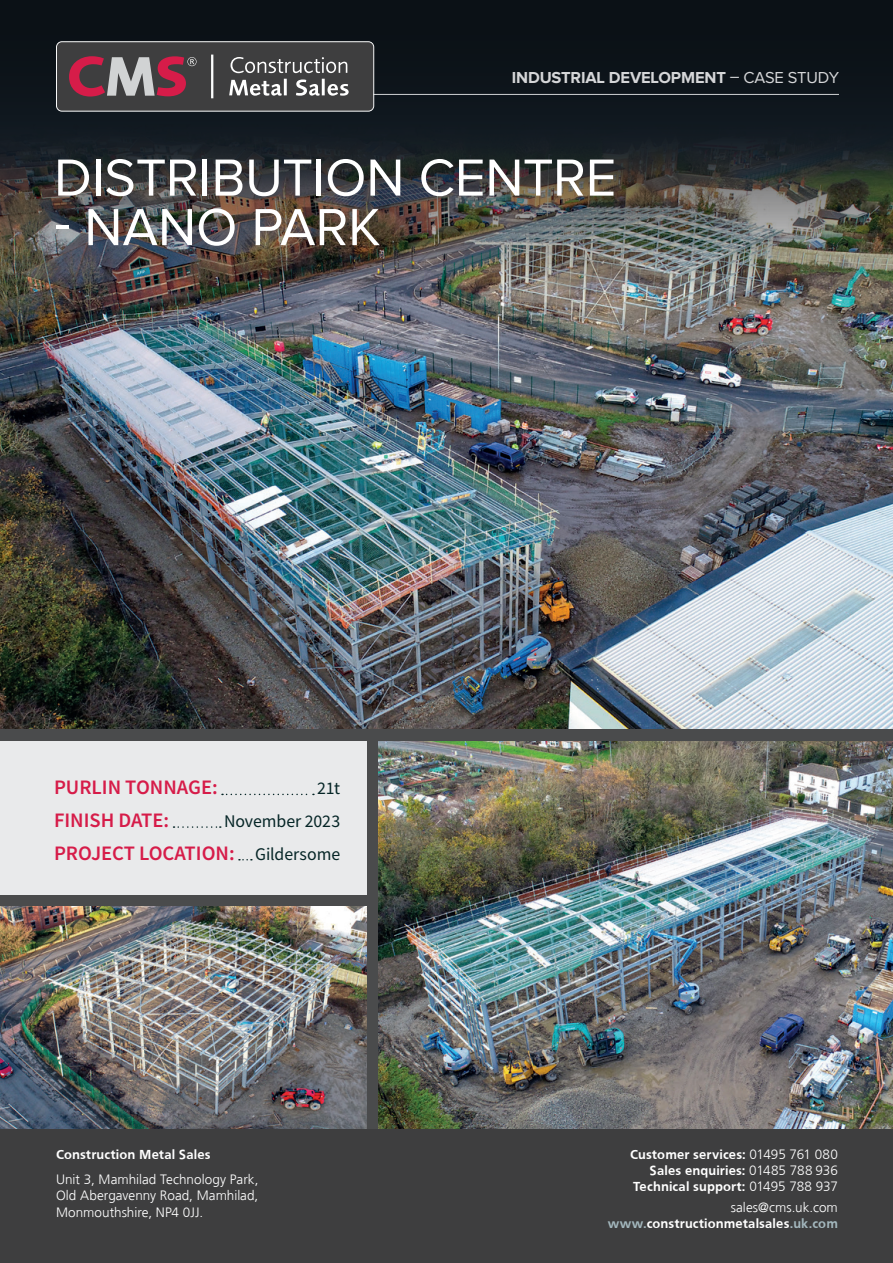
<style>
.page{position:relative;width:893px;height:1263px;background:#fff}
.page>*{position:absolute;margin:0;border:0;box-sizing:border-box;transform-origin:0 0}
.t1{font:54px "Proxima Nova";letter-spacing:-.005em;color:#fff}
.t2{font:600 20.55px "Source Sans Pro";color:#d61c49}
.t3{font:17.85px "Source Sans Pro";letter-spacing:-.01em;color:#052526}
.t4{font:700 16.5px "Proxima Nova";letter-spacing:-.01em;color:#d5d6d8}
.t5{font:700 13.5px/16.2px "Frutiger";letter-spacing:.01em;color:#fff;text-align:right}
.t6{font:300 13.5px/16.5px "Frutiger";color:#fff;text-align:justify}
.s1{font-weight:400}
.s2{font-weight:400;font-size:17.85px;color:#052526}
.s3{font-weight:300}
.s4{color:#a3b7bd}
</style>
<div class="page">
<div style="left:0;top:370px;width:893px;height:784px;background:#4a4b4c"></div>
<img style="left:0;top:290px;width:893px;height:438px">
<img style="left:0;top:0;width:893px;height:290px">
<hr style="left:287px;top:94px;width:552px;height:1px;background:#d1d3d4">
<img style="left:379px;top:741px;width:514px;height:388px">
<div style="left:0;top:741px;width:366px;height:153px;background:#e9eaeb"></div>
<svg style="left:222px;top:794px;width:92px;height:1px"></svg>
<svg style="left:174px;top:826px;width:47px;height:2px"></svg>
<img style="left:0;top:907px;width:366px;height:222px">
<svg style="left:56px;top:41px;width:318px;height:71px;background:#5f5457"></svg>
<hr style="left:211px;top:55px;width:2px;height:43px;background:#fcfdfd">
<div style="left:0;top:1129px;width:893px;height:134px;background:#3e3e3f"></div>
<p class="t4" style="left:512px;top:70px;width:329px">INDUSTRIAL DEVELOPMENT <span class="s1">– CASE STUDY</span></p>
<h1 class="t1" style="left:54px;top:153px;width:564px">DISTRIBUTION CENTRE</h1>
<h1 class="t1" style="left:54px;top:202px;width:328px">- NANO PARK</h1>
<h2 class="t2" style="left:54px;top:774px;width:165px">PURLIN TONNAGE:</h2>
<h3 class="t3" style="left:317px;top:777px;width:24px">21t</h3>
<h2 class="t2" style="left:54px;top:807px;width:117px">FINISH DATE:</h2>
<h3 class="t3" style="left:224px;top:810px;width:118px">November 2023</h3>
<h2 class="t2" style="left:54px;top:839px;width:288px">PROJECT LOCATION: <span class="s2">Gildersome</span></h2>
<p class="t5" style="left:56px;top:1146px;width:156px">Construction Metal Sales</p>
<p class="t6" style="left:56px;top:1171px;width:204px">Unit 3, Mamhilad Technology Park, Old Abergavenny Road, Mamhilad, Monmouthshire, NP4 0JJ.</p>
<p class="t5" style="left:630px;top:1146px;width:209px">Customer services: <span class="s3">01495 761 080<br></span>Sales enquiries: <span class="s3">01485 788 936<br></span>Technical support: <span class="s3">01495 788 937</span></p>
<p class="t5" style="left:608px;top:1199px;width:232px"><span class="s3">sales@cms.uk.com </span><span class="s4">www.</span>constructionmetalsales<span class="s4">.uk.com</span></p>
</div>
